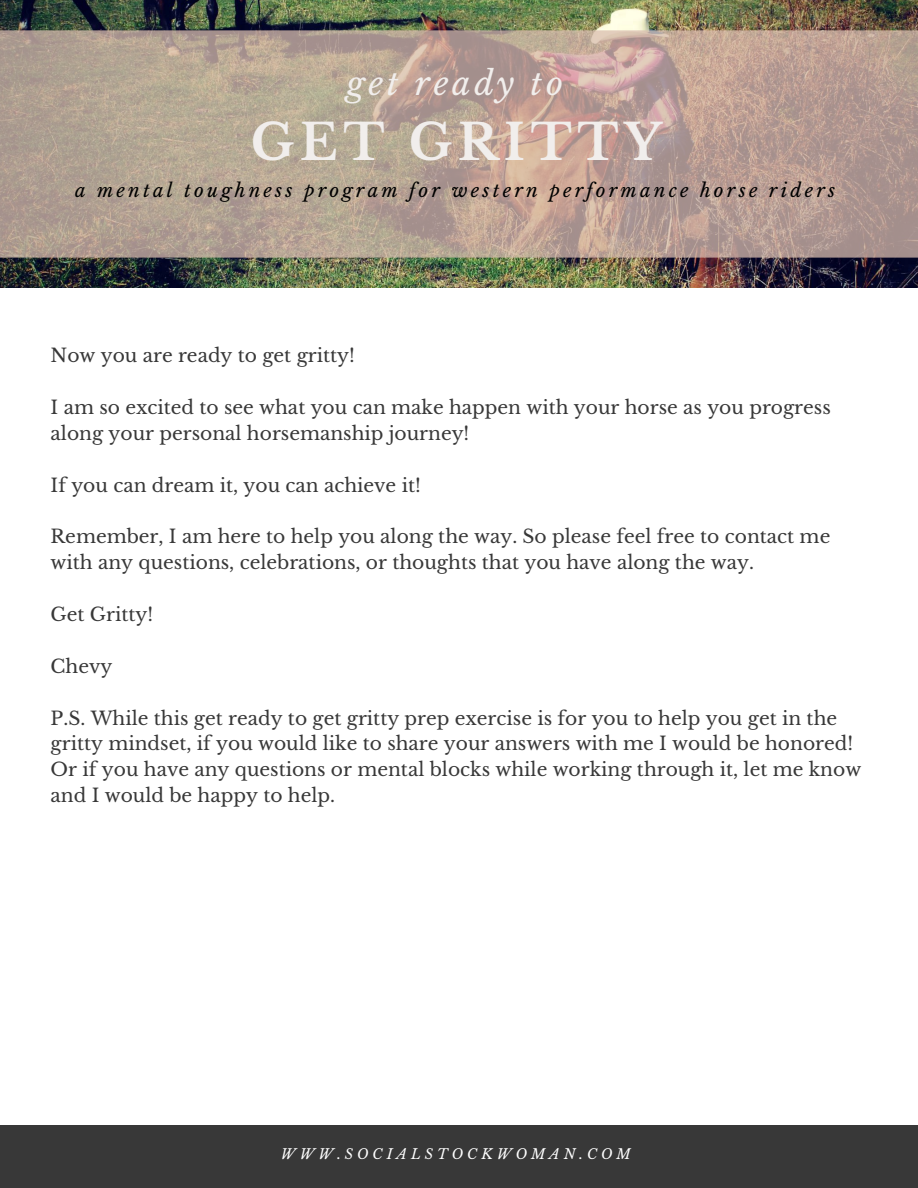
<style>
.page{position:relative;width:918px;height:1188px;background:#fff}
.page>*{position:absolute;margin:0;border:0;box-sizing:border-box;transform-origin:0 0}
.t1{font:700 49.8px "Libre Baskerville";letter-spacing:.11em;color:#f1eeec}
.t2{font:italic 32.7px "Libre Baskerville";letter-spacing:.11em;color:#f1eeec}
.t3{font:18.75px/25.8px "Libre Baskerville";color:#383838}
.t4{font:italic 18.75px "Libre Baskerville";letter-spacing:.17em;color:#000}
.t5{font:italic 13.95px "Libre Baskerville";letter-spacing:.28em;color:#fff}
</style>
<div class="page">
<div style="left:0;top:1125px;width:918px;height:63px;background:#383838"></div>
<img style="left:0;top:0;width:918px;height:288px">
<svg style="left:0;top:30px;width:918px;height:228px"></svg>
<h2 class="t2" style="left:347px;top:63px;width:218px">get ready to</h2>
<h1 class="t1" style="left:251px;top:111px;width:413px">GET GRITTY</h1>
<p class="t4" style="left:75px;top:179px;width:762px">a mental toughness program for western performance horse riders</p>
<p class="t3" style="left:51px;top:343px;width:306px">Now you are ready to get gritty!</p>
<p class="t3" style="left:51px;top:395px;width:782px">I am so excited to see what you can make happen with your horse as you progress along your personal horsemanship journey!</p>
<p class="t3" style="left:51px;top:472px;width:372px">If you can dream it, you can achieve it!</p>
<p class="t3" style="left:51px;top:524px;width:781px">Remember, I am here to help you along the way. So please feel free to contact me with any questions, celebrations, or thoughts that you have along the way.</p>
<p class="t3" style="left:51px;top:602px;width:104px">Get Gritty!</p>
<p class="t3" style="left:51px;top:653px;width:63px">Chevy</p>
<p class="t3" style="left:51px;top:705px;width:812px">P.S. While this get ready to get gritty prep exercise is for you to help you get in the gritty mindset, if you would like to share your answers with me I would be honored!<br>Or if you have any questions or mental blocks while working through it, let me know and I would be happy to help.</p>
<p class="t5" style="left:281px;top:1145px;width:351px">WWW.SOCIALSTOCKWOMAN.COM</p>
</div>
